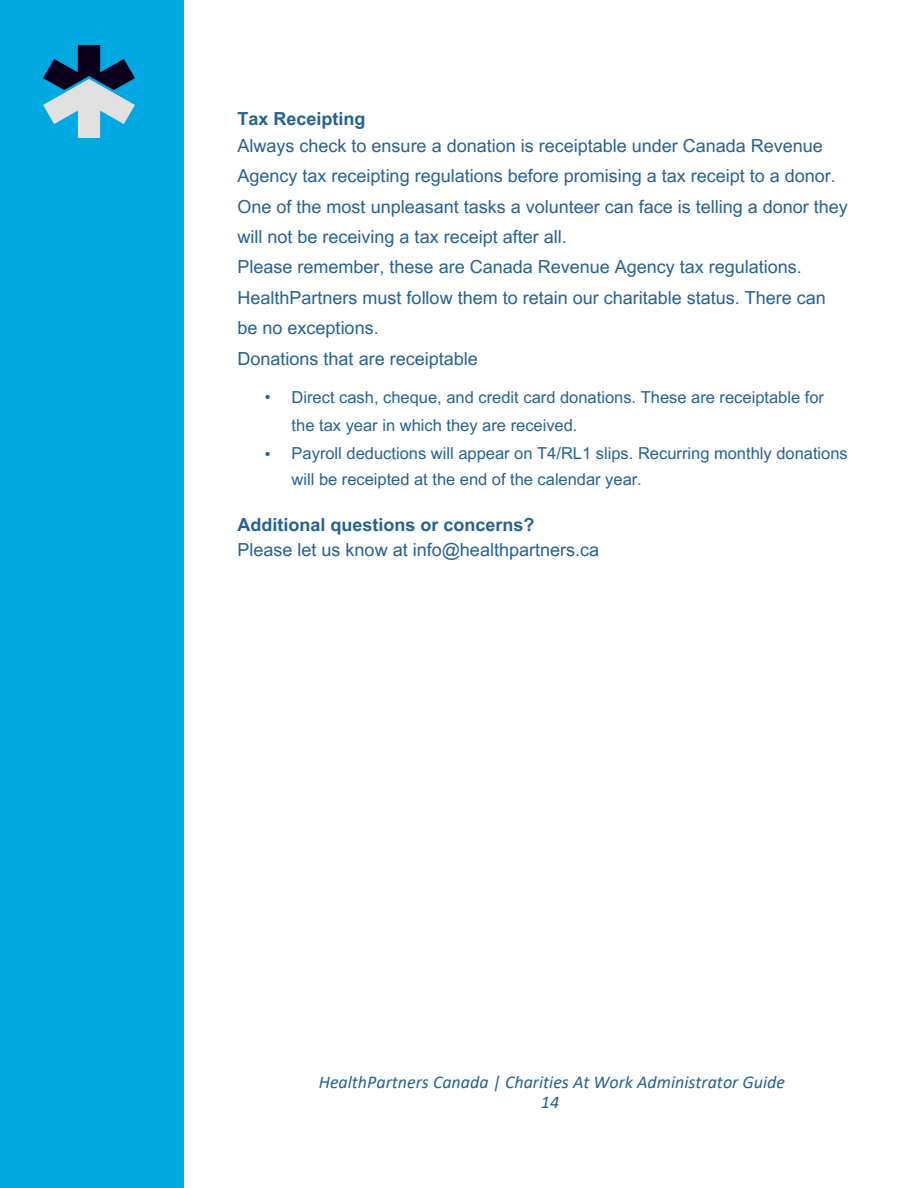
<style>
.page{position:relative;width:918px;height:1188px;background:#fff}
.page>*{position:absolute;margin:0;border:0;box-sizing:border-box;transform-origin:0 0}
.t1{font:18px/30.3px "Arial MT Pro";color:#256193}
.t2{font:italic 18px/20.2px "Calibri";color:#256193;text-align:center}
.t3{font:16.5px/28.2px "Arial MT Pro";color:#256193}
.t4{font:16.5px "IBM Plex Sans";color:#256193}
.s1{font-weight:700}
</style>
<div class="page">
<div style="left:0;top:0;width:184px;height:1188px;background:#00a8e2"></div>
<img style="left:43px;top:46px;width:91px;height:92px">
<p class="t1" style="left:238px;top:107px;width:587px;line-height:27px"><span class="s1">Tax Receipting<br></span>Always check to ensure a donation is receiptable under Canada Revenue</p>
<p class="t1" style="left:238px;top:163px;width:612px">Agency tax receipting regulations before promising a tax receipt to a donor.<br>One of the most unpleasant tasks a volunteer can face is telling a donor they will not be receiving a tax receipt after all.<br>Please remember, these are Canada Revenue Agency tax regulations.<br>HealthPartners must follow them to retain our charitable status. There can be no exceptions.<br>Donations that are receiptable</p>
<h1 class="t4" style="left:265px;top:385px;width:8px">•</h1>
<p class="t4" style="left:265px;top:442px;width:8px">•</p>
<p class="t3" style="left:292px;top:385px;width:558px">Direct cash, cheque, and credit card donations. These are receiptable for the tax year in which they are received.<br>Payroll deductions will appear on T4/RL1 slips. Recurring monthly donations</p>
<p class="t3" style="left:292px;top:467px;width:352px">will be receipted at the end of the calendar year.</p>
<p class="t1" style="left:238px;top:514px;width:363px;line-height:24.8px"><span class="s1">Additional questions or concerns?<br></span>Please let us know at info@healthpartners.ca</p>
<p class="t2" style="left:319px;top:1073px;width:468px">HealthPartners Canada | Charities At Work Administrator Guide<br>14</p>
</div>
